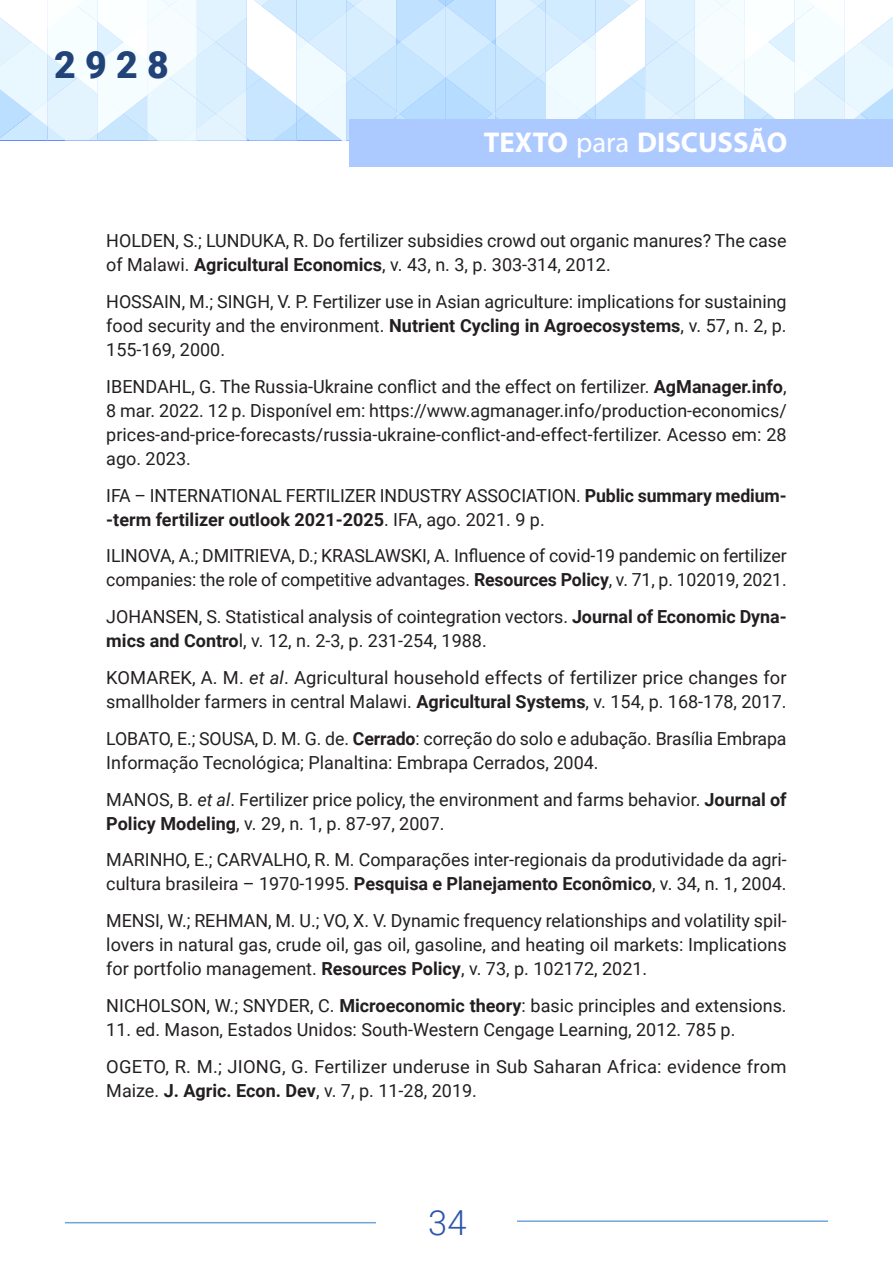
<style>
.page{position:relative;width:893px;height:1263px;background:#fff}
.page>*{position:absolute;margin:0;border:0;box-sizing:border-box;transform-origin:0 0}
.t1{font:900 37.5px "Roboto";color:#224377}
.t2{font:300 34.5px "Roboto";color:#2c55ae}
.t3{font:700 28.65px "Myriad Pro";color:#fff}
.referencias_texto{font:18px/24px "Roboto";color:#231f20}
.s1{font-weight:400}
.s2{font-weight:700}
.s3{font-style:italic}
</style>
<div class="page">
<svg style="left:0;top:0;width:893px;height:140px"></svg>
<div style="left:349px;top:119px;width:544px;height:48px;background:#accaff"></div>
<hr style="left:517px;top:1220px;width:311px;height:2px;background:#6fa5d9">
<hr style="left:65px;top:1222px;width:311px;height:1px;background:#6fa5d9">
<h1 class="t1" style="left:54px;top:38px;width:116px">2928</h1>
<h3 class="t3" style="left:484px;top:124px;width:305px">TEXTO <span class="s1">para</span> DISCUSSÃO</h3>
<p class="referencias_texto" style="left:106px;top:228px;width:682px">HOLDEN, S.; LUNDUKA, R. Do fertilizer subsidies crowd out organic manures? The case of Malawi. <span class="s2">Agricultural Economics</span>, v. 43, n. 3, p. 303-314, 2012.</p>
<p class="referencias_texto" style="left:106px;top:289px;width:682px;text-align:justify">HOSSAIN, M.; SINGH, V. P. Fertilizer use in Asian agriculture: implications for sustaining food security and the environment. <span class="s2">Nutrient Cycling in Agroecosystems</span>, v. 57, n. 2, p.<br>155-169, 2000.</p>
<p class="referencias_texto" style="left:106px;top:374px;width:682px;text-align:justify">IBENDAHL, G. The Russia-Ukraine conflict and the effect on fertilizer. <span class="s2">AgManager.info</span>, 8 mar. 2022. 12 p. Disponível em: https://www.agmanager.info/production-economics/ prices-and-price-forecasts/russia-ukraine-conflict-and-effect-fertilizer. Acesso em: 28 ago. 2023.</p>
<p class="referencias_texto" style="left:106px;top:483px;width:682px">IFA – INTERNATIONAL FERTILIZER INDUSTRY ASSOCIATION. <span class="s2">Public summary medium--term fertilizer outlook 2021-2025</span>. IFA, ago. 2021. 9 p.</p>
<p class="referencias_texto" style="left:106px;top:543px;width:682px">ILINOVA, A.; DMITRIEVA, D.; KRASLAWSKI, A. Influence of covid-19 pandemic on fertilizer companies: the role of competitive advantages. <span class="s2">Resources Policy</span>, v. 71, p. 102019, 2021.</p>
<p class="referencias_texto" style="left:106px;top:604px;width:682px">JOHANSEN, S. Statistical analysis of cointegration vectors. <span class="s2">Journal of Economic Dyna&shy;mics and Contro</span>l, v. 12, n. 2-3, p. 231-254, 1988.</p>
<p class="referencias_texto" style="left:106px;top:665px;width:682px">KOMAREK, A. M. <span class="s3">et al</span>. Agricultural household effects of fertilizer price changes for smallholder farmers in central Malawi. <span class="s2">Agricultural Systems</span>, v. 154, p. 168-178, 2017.</p>
<p class="referencias_texto" style="left:106px;top:726px;width:682px">LOBATO, E.; SOUSA, D. M. G. de. <span class="s2">Cerrado</span>: correção do solo e adubação. Brasília Embrapa<br>Informação Tecnológica; Planaltina: Embrapa Cerrados, 2004.</p>
<p class="referencias_texto" style="left:106px;top:786px;width:682px">MANOS, B. <span class="s3">et al</span>. Fertilizer price policy, the environment and farms behavior. <span class="s2">Journal of<br>Policy Modeling</span>, v. 29, n. 1, p. 87-97, 2007.</p>
<p class="referencias_texto" style="left:106px;top:847px;width:682px">MARINHO, E.; CARVALHO, R. M. Comparações inter-regionais da produtividade da agri&shy;cultura brasileira – 1970-1995. <span class="s2">Pesquisa e Planejamento Econômico</span>, v. 34, n. 1, 2004.</p>
<p class="referencias_texto" style="left:106px;top:908px;width:682px;text-align:justify">MENSI, W.; REHMAN, M. U.; VO, X. V. Dynamic frequency relationships and volatility spil&shy;lovers in natural gas, crude oil, gas oil, gasoline, and heating oil markets: Implications for portfolio management. <span class="s2">Resources Policy</span>, v. 73, p. 102172, 2021.</p>
<p class="referencias_texto" style="left:106px;top:993px;width:682px">NICHOLSON, W.; SNYDER, C. <span class="s2">Microeconomic theory</span>: basic principles and extensions.</p>
<p class="referencias_texto" style="left:106px;top:1017px;width:631px">11. ed. Mason, Estados Unidos: South-Western Cengage Learning, 2012. 785 p.</p>
<p class="referencias_texto" style="left:106px;top:1053px;width:682px">OGETO, R. M.; JIONG, G. Fertilizer underuse in Sub Saharan Africa: evidence from<br>Maize. <span class="s2">J. Agric. Econ. Dev</span>, v. 7, p. 11-28, 2019.</p>
<h2 class="t2" style="left:428px;top:1198px;width:40px">34</h2>
</div>
